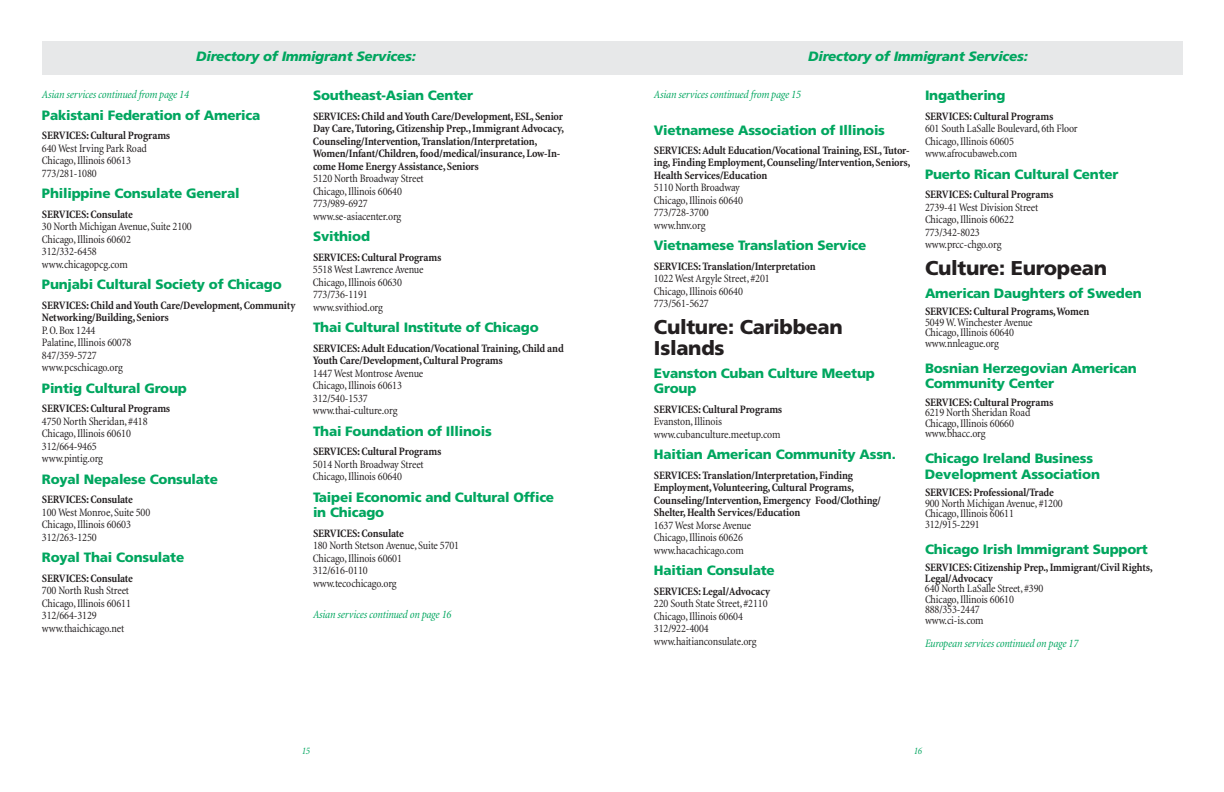
<style>
.page{position:relative;width:1224px;height:792px;background:#fff}
.page>*{position:absolute;margin:0;border:0;box-sizing:border-box;transform-origin:0 0}
.t1{font:900 20px/21px "Frutiger";letter-spacing:-.015em;color:#231f20}
.t2{font:900 13.5px/15.5px "Frutiger";letter-spacing:-.015em;color:#00a65f}
.t3{font:italic 900 13.5px "Frutiger";letter-spacing:-.015em;color:#00a65f}
.t4{font:condensed 11.5px/12.5px "Minion";letter-spacing:-.01em;color:#231f20}
.t5{font:700 condensed 11.5px/12.5px "Minion";letter-spacing:-.015em;color:#231f20}
.t6{font:italic condensed 11.5px "Minion";letter-spacing:-.02em;color:#00a65f}
.t7{font:italic condensed 10px "Minion";color:#00a65f}
</style>
<div class="page">
<div style="left:42px;top:42px;width:1140px;height:33px;background:#e7e8e9"></div>
<p class="t3" style="left:196px;top:51px;width:221px">Directory of Immigrant Services:</p>
<p class="t3" style="left:808px;top:51px;width:221px">Directory of Immigrant Services:</p>
<p class="t6" style="left:42px;top:90px;width:149px">Asian services continued from page 14</p>
<p class="t2" style="left:42px;top:108px;width:220px">Pakistani Federation of America</p>
<p class="t5" style="left:42px;top:130px;width:130px">SERVICES: Cultural Programs</p>
<p class="t4" style="left:42px;top:143px;width:106px">640West Irving Park Road<br>Chicago,Illinois 60613<br>773/281-1080</p>
<p class="t2" style="left:42px;top:187px;width:199px">Philippine Consulate General</p>
<p class="t5" style="left:42px;top:209px;width:92px">SERVICES: Consulate</p>
<p class="t4" style="left:42px;top:221px;width:151px">30 North MichiganAvenue, Suite 2100<br>Chicago,Illinois 60602<br>312/332-6458<br>www.chicagopcg.com</p>
<p class="t2" style="left:42px;top:278px;width:241px">Punjabi Cultural Society of Chicago</p>
<p class="t5" style="left:42px;top:300px;width:255px">SERVICES: Child andYouth Care/Development,Community<br>Networking/Building,Seniors</p>
<p class="t4" style="left:42px;top:325px;width:91px">P.O.Box 1244<br>Palatine,Illinois 60078<br>847/359-5727 www.pcschicago.org</p>
<p class="t2" style="left:42px;top:381px;width:146px">Pintig Cultural Group</p>
<p class="t5" style="left:42px;top:403px;width:130px">SERVICES: Cultural Programs</p>
<p class="t4" style="left:42px;top:416px;width:107px">4750 North Sheridan, #418<br>Chicago,Illinois 60610<br>312/664-9465 www.pintig.org</p>
<p class="t2" style="left:42px;top:472px;width:177px">Royal Nepalese Consulate</p>
<p class="t5" style="left:42px;top:494px;width:92px">SERVICES: Consulate</p>
<p class="t4" style="left:42px;top:507px;width:110px">100West Monroe, Suite 500<br>Chicago,Illinois 60603<br>312/263-1250</p>
<p class="t2" style="left:42px;top:551px;width:144px">Royal Thai Consulate</p>
<p class="t5" style="left:42px;top:573px;width:92px">SERVICES: Consulate</p>
<p class="t4" style="left:42px;top:585px;width:90px">700 North Rush Street<br>Chicago,Illinois 60611<br>312/664-3129 www.thaichicago.net</p>
<p class="t2" style="left:313px;top:89px;width:162px">Southeast-Asian Center</p>
<p class="t5" style="left:313px;top:111px;width:252px">SERVICES: Child andYouth Care/Development,ESL,Senior Day Care,Tutoring,Citizenship Prep.,ImmigrantAdvocacy, Counseling/Intervention,Translation/Interpretation, Women/Infant/Children,food/medical/insurance,Low-In&shy;come Home EnergyAssistance,Seniors</p>
<p class="t4" style="left:313px;top:173px;width:112px">5120 North Broadway Street<br>Chicago,Illinois 60640<br>773/989-6927 www.se-asiacenter.org</p>
<p class="t2" style="left:313px;top:230px;width:59px">Svithiod</p>
<p class="t5" style="left:313px;top:252px;width:130px">SERVICES: Cultural Programs</p>
<p class="t4" style="left:313px;top:264px;width:112px">5518West LawrenceAvenue<br>Chicago,Illinois 60630<br>773/736-1191 www.svithiod.org</p>
<p class="t2" style="left:313px;top:321px;width:227px">Thai Cultural Institute of Chicago</p>
<p class="t5" style="left:313px;top:343px;width:252px">SERVICES:Adult Education/Vocational Training,Child and<br>Youth Care/Development,Cultural Programs</p>
<p class="t4" style="left:313px;top:368px;width:112px">1447West MontroseAvenue<br>Chicago,Illinois 60613<br>312/540-1537 www.thai-culture.org</p>
<p class="t2" style="left:313px;top:424px;width:180px">Thai Foundation of Illinois</p>
<p class="t5" style="left:313px;top:446px;width:130px">SERVICES: Cultural Programs</p>
<p class="t4" style="left:313px;top:459px;width:112px">5014 North Broadway Street<br>Chicago,Illinois 60640</p>
<p class="t2" style="left:313px;top:490px;width:243px">Taipei Economic and Cultural Office in Chicago</p>
<p class="t5" style="left:313px;top:528px;width:92px">SERVICES: Consulate</p>
<p class="t4" style="left:313px;top:540px;width:148px">180 North StetsonAvenue, Suite 5701<br>Chicago,Illinois 60601<br>312/616-0110<br>www.tecochicago.org</p>
<p class="t6" style="left:313px;top:610px;width:140px">Asian services continued on page 16</p>
<p class="t6" style="left:654px;top:90px;width:149px">Asian services continued from page 15</p>
<p class="t2" style="left:654px;top:124px;width:233px">Vietnamese Association of Illinois</p>
<p class="t5" style="left:654px;top:145px;width:258px;text-align:justify">SERVICES:Adult Education/Vocational Training,ESL,Tutor&shy;ing, Finding Employment,Counseling/Intervention,Seniors, Health Services/Education</p>
<p class="t4" style="left:654px;top:182px;width:90px">5110 North Broadway<br>Chicago,Illinois 60640<br>773/728-3700 www.hnv.org</p>
<p class="t2" style="left:654px;top:239px;width:214px">Vietnamese Translation Service</p>
<p class="t5" style="left:654px;top:261px;width:163px">SERVICES: Translation/Interpretation</p>
<p class="t4" style="left:654px;top:273px;width:117px">1022WestArgyle Street, #201<br>Chicago,Illinois 60640<br>773/561-5627</p>
<h1 class="t1" style="left:654px;top:318px;width:190px">Culture: Caribbean<br>Islands</h1>
<p class="t2" style="left:654px;top:366px;width:222px">Evanston Cuban Culture Meetup<br>Group</p>
<p class="t5" style="left:654px;top:404px;width:130px">SERVICES: Cultural Programs</p>
<p class="t4" style="left:654px;top:416px;width:128px">Evanston,Illinois www.cubanculture.meetup.com</p>
<p class="t2" style="left:654px;top:448px;width:243px">Haitian American Community Assn.</p>
<p class="t5" style="left:654px;top:470px;width:228px">SERVICES: Translation/Interpretation,Finding Employment,Volunteering,Cultural Programs, Counseling/Intervention,Emergency Food/Clothing/ Shelter,Health Services/Education</p>
<p class="t4" style="left:654px;top:520px;width:99px">1637West MorseAvenue<br>Chicago,Illinois 60626 www.hacachicago.com</p>
<p class="t2" style="left:654px;top:564px;width:122px">Haitian Consulate</p>
<p class="t5" style="left:654px;top:586px;width:118px">SERVICES: Legal/Advocacy</p>
<p class="t4" style="left:654px;top:598px;width:115px">220 South State Street, #2110<br>Chicago,Illinois 60604<br>312/922-4004 www.haitianconsulate.org</p>
<p class="t2" style="left:925px;top:89px;width:82px">Ingathering</p>
<p class="t5" style="left:925px;top:111px;width:130px">SERVICES: Cultural Programs</p>
<p class="t4" style="left:925px;top:123px;width:154px">601 South LaSalle Boulevard, 6th Floor<br>Chicago,Illinois 60605 www.afrocubaweb.com</p>
<p class="t2" style="left:925px;top:167px;width:195px">Puerto Rican Cultural Center</p>
<p class="t5" style="left:925px;top:189px;width:130px">SERVICES: Cultural Programs</p>
<p class="t4" style="left:925px;top:202px;width:115px">2739-41West Division Street<br>Chicago,Illinois 60622<br>773/342-8023 www.prcc-chgo.org</p>
<h1 class="t1" style="left:925px;top:259px;width:184px">Culture: European</h1>
<p class="t2" style="left:925px;top:286px;width:218px">American Daughters of Sweden</p>
<p class="t5" style="left:925px;top:306px;width:166px">SERVICES: Cultural Programs,Women</p>
<p class="t4" style="left:925px;top:318px;width:109px;line-height:10.5px">5049W.WinchesterAvenue<br>Chicago,Illinois 60640 www.nnleague.org</p>
<p class="t2" style="left:925px;top:361px;width:213px">Bosnian Herzegovian American<br>Community Center</p>
<p class="t5" style="left:925px;top:397px;width:130px">SERVICES: Cultural Programs</p>
<p class="t4" style="left:925px;top:408px;width:107px;line-height:10.5px">6219 North Sheridan Road<br>Chicago,Illinois 60660 www.bhacc.org</p>
<p class="t2" style="left:925px;top:452px;width:177px">Chicago Ireland Business<br>Development Association</p>
<p class="t5" style="left:925px;top:487px;width:130px">SERVICES: Professional/Trade</p>
<p class="t4" style="left:925px;top:499px;width:139px;line-height:10.5px">900 North MichiganAvenue, #1200<br>Chicago,Illinois 60611<br>312/915-2291</p>
<p class="t2" style="left:925px;top:542px;width:224px">Chicago Irish Immigrant Support</p>
<p class="t5" style="left:925px;top:563px;width:229px;line-height:10.5px">SERVICES: Citizenship Prep.,Immigrant/Civil Rights,<br>Legal/Advocacy</p>
<p class="t4" style="left:925px;top:584px;width:120px;line-height:10.5px">640 North LaSalle Street, #390<br>Chicago,Illinois 60610<br>888/353-2447<br>www.ci-is.com</p>
<p class="t6" style="left:925px;top:639px;width:155px">European services continued on page 17</p>
<p class="t7" style="left:302px;top:747px;width:10px">15</p>
<p class="t7" style="left:914px;top:747px;width:10px">16</p>
</div>
